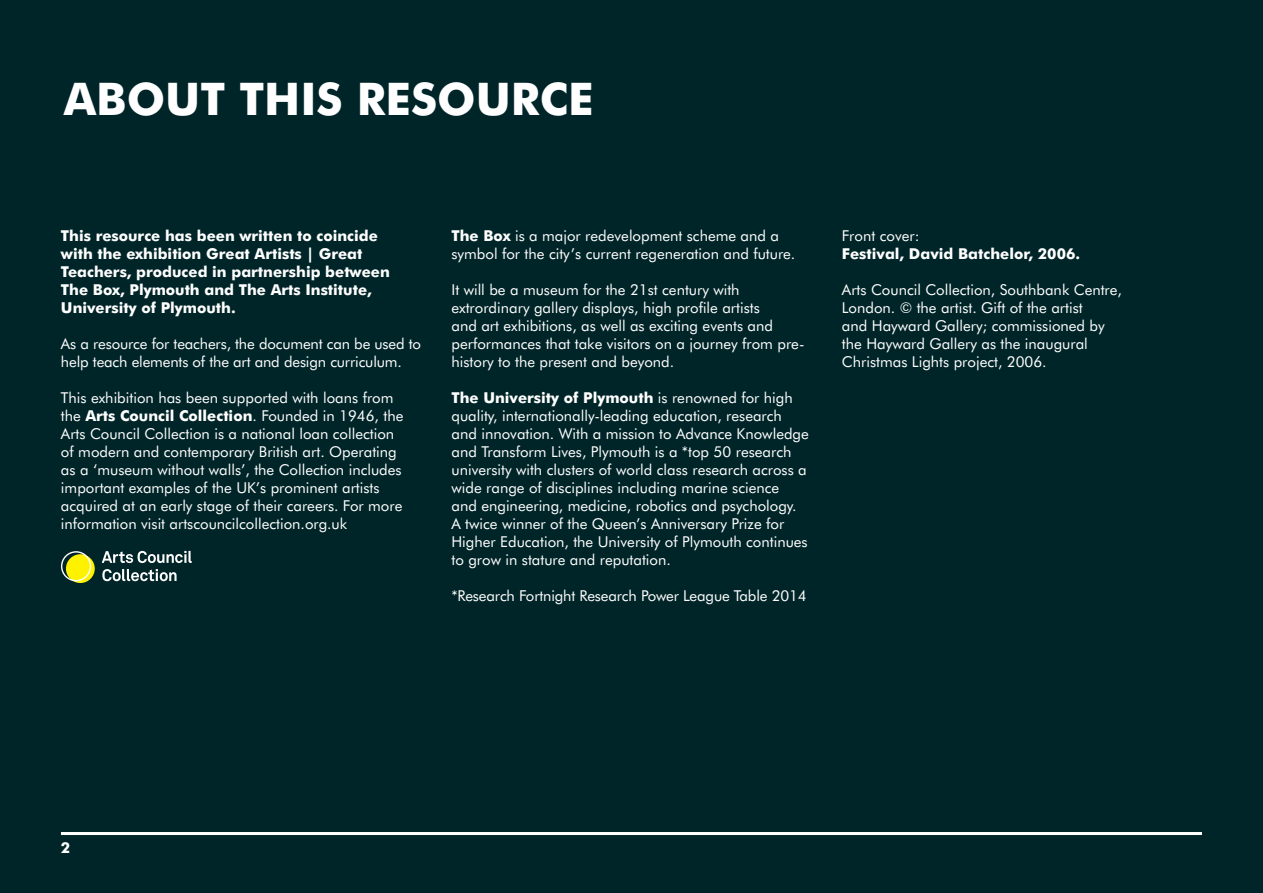
<style>
.page{position:relative;width:1263px;height:893px;background:#002528}
.page>*{position:absolute;margin:0;border:0;box-sizing:border-box;transform-origin:0 0}
.t1{font:700 45px "Futura BT";color:#fff}
.t2{font:15px/18px "Futura BT";color:#fff}
.t3{font:700 15px/18px "Futura BT";color:#fff}
.s1{font-weight:700}
</style>
<div class="page">
<hr style="left:61px;top:832px;width:1141px;height:3px;background:#fff">
<svg style="left:102px;top:551px;width:90px;height:12px"></svg>
<svg style="left:102px;top:569px;width:75px;height:12px"></svg>
<svg style="left:66px;top:554px;width:29px;height:29px"></svg>
<svg style="left:61px;top:551px;width:30px;height:30px"></svg>
<h1 class="t1" style="left:64px;top:72px;width:531px">ABOUT THIS RESOURCE</h1>
<p class="t3" style="left:61px;top:227px;width:330px">This resource has been written to coincide with the exhibition Great Artists | Great Teachers, produced in partnership between The Box, Plymouth and The Arts Institute, University of Plymouth.</p>
<p class="t2" style="left:61px;top:335px;width:362px">As a resource for teachers, the document can be used to help teach elements of the art and design curriculum.</p>
<p class="t2" style="left:61px;top:389px;width:344px">This exhibition has been supported with loans from the <span class="s1">Arts Council Collection</span>. Founded in 1946, the Arts Council Collection is a national loan collection of modern and contemporary British art. Operating as a ‘museum without walls’, the Collection includes important examples of the UK’s prominent artists acquired at an early stage of their careers. For more information visit artscouncilcollection.org.uk</p>
<p class="t2" style="left:451px;top:227px;width:345px"><span class="s1">The Box</span> is a major redevelopment scheme and a symbol for the city’s current regeneration and future.</p>
<p class="t2" style="left:451px;top:281px;width:355px">It will be a museum for the 21st century with extrordinary gallery displays, high profile artists<br>and art exhibitions, as well as exciting events and performances that take visitors on a journey from pre&shy;history to the present and beyond.</p>
<p class="t2" style="left:451px;top:389px;width:359px"><span class="s1">The University of Plymouth</span> is renowned for high quality, internationally-leading education, research and innovation. With a mission to Advance Knowledge and Transform Lives, Plymouth is a *top 50 research university with clusters of world class research across a wide range of disciplines including marine science<br>and engineering, medicine, robotics and psychology.<br>A twice winner of the Queen’s Anniversary Prize for Higher Education, the University of Plymouth continues to grow in stature and reputation.</p>
<p class="t2" style="left:451px;top:587px;width:357px">*Research Fortnight Research Power League Table 2014</p>
<p class="t2" style="left:842px;top:227px;width:79px">Front cover:</p>
<p class="t3" style="left:842px;top:245px;width:240px">Festival, David Batchelor, 2006.</p>
<p class="t2" style="left:842px;top:281px;width:282px">Arts Council Collection, Southbank Centre, London. © the artist. Gift of the artist<br>and Hayward Gallery; commissioned by the Hayward Gallery as the inaugural Christmas Lights project, 2006.</p>
<p class="t3" style="left:61px;top:839px;width:11px">2</p>
</div>
